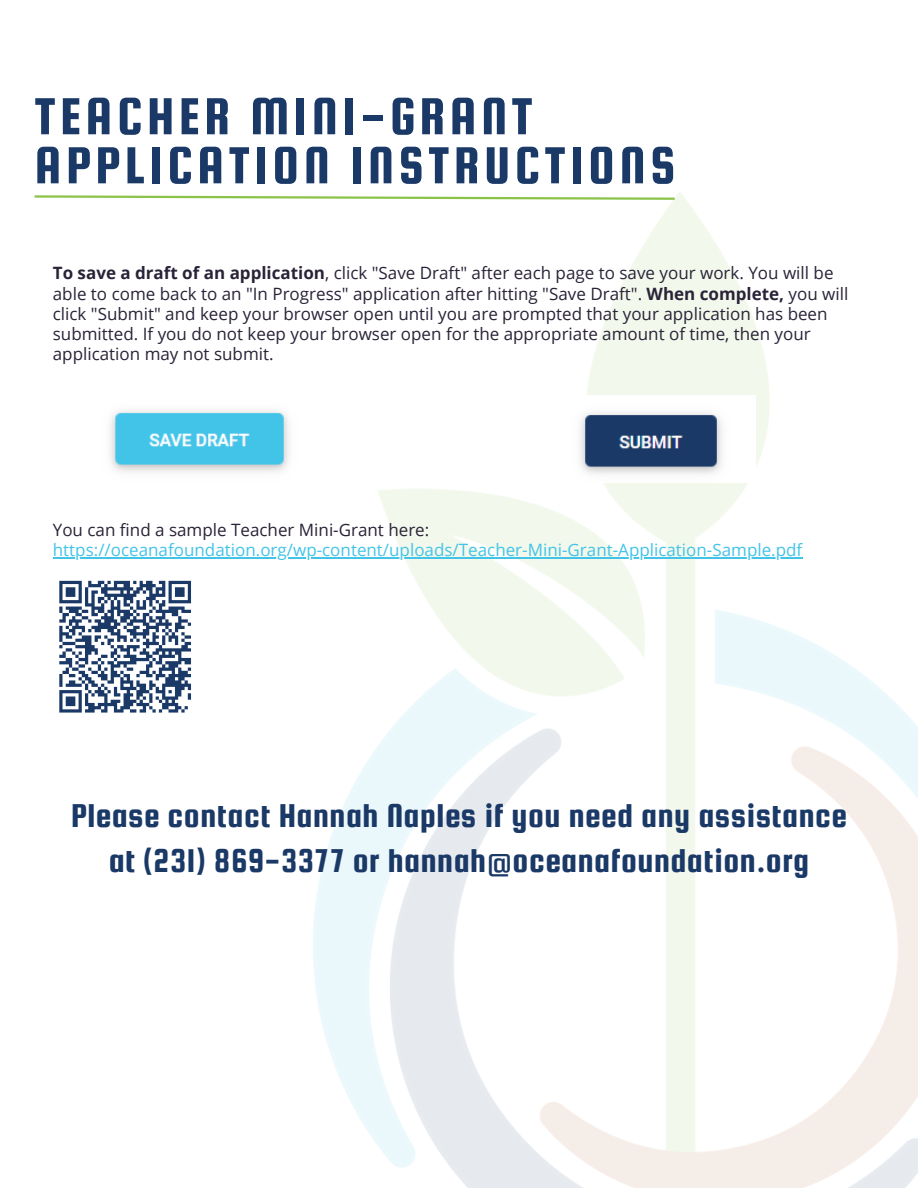
<style>
.page{position:relative;width:918px;height:1188px;background:#fff}
.page>*{position:absolute;margin:0;border:0;box-sizing:border-box;transform-origin:0 0}
.t1{font:55.8px/49.1px "Squada One";letter-spacing:.08em;color:#1a3967}
.t2{font:35.25px/45px "Squada One";letter-spacing:.015em;color:#1a3967;text-align:center}
.t3{font:16.95px/20.2px "Open Sans";color:#2a2338}
.t4{font:16.95px "Open Sans";color:#41c4e8}
.s1{font-weight:700}
</style>
<div class="page">
<img style="left:122px;top:192px;width:796px;height:996px">
<svg style="left:34px;top:194px;width:643px;height:7px"></svg>
<img style="left:110px;top:395px;width:193px;height:88px">
<img style="left:544px;top:395px;width:211px;height:88px">
<hr style="left:53px;top:557px;width:749px;height:1px;background:#41c4e8">
<div style="left:53px;top:574px;width:144px;height:145px;background:#fff"></div>
<svg style="left:59px;top:580px;width:132px;height:133px"></svg>
<p class="t1" style="left:35px;top:91px;width:642px">TEACHER MINI-GRANT<br>APPLICATION INSTRUCTIONS</p>
<p class="t3" style="left:53px;top:263px;width:797px"><span class="s1">To save a draft of an application</span>, click "Save Draft" after each page to save your work. You will be able to come back to an "In Progress" application after hitting "Save Draft". <span class="s1">When complete,</span> you will click "Submit" and keep your browser open until you are prompted that your application has been submitted. If you do not keep your browser open for the appropriate amount of time, then your application may not submit.</p>
<p class="t3" style="left:53px;top:519px;width:378px">You can find a sample Teacher Mini-Grant here:</p>
<p class="t4" style="left:53px;top:538px;width:751px">https://oceanafoundation.org/wp-content/uploads/Teacher-Mini-Grant-Application-Sample.pdf</p>
<p class="t2" style="left:71px;top:793px;width:777px">Please contact Hannah Naples if you need any assistance at (231) 869-3377 or hannah@oceanafoundation.org</p>
</div>
